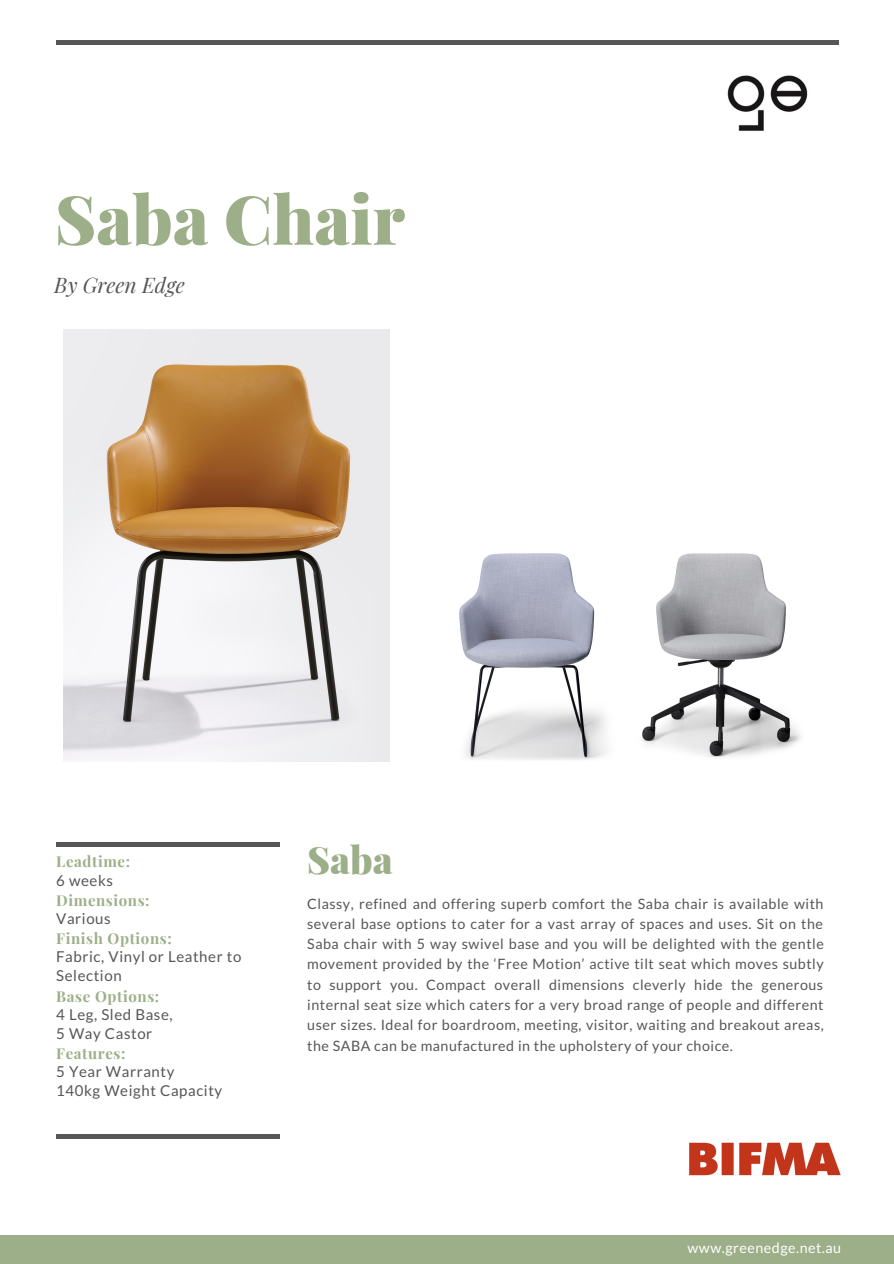
<style>
.page{position:relative;width:894px;height:1264px;background:#fff}
.page>*{position:absolute;margin:0;border:0;box-sizing:border-box;transform-origin:0 0}
.t1{font:900 67.5px "Playfair Display";color:#9caf88}
.t2{font:900 37.5px "Playfair Display";color:#9caf88}
.t3{font:italic 21px "Playfair Display";color:#565656}
.t4{font:15px/19.2px "Lato";letter-spacing:.04em;color:#565656}
.t5{font:700 15px "Playfair Display";letter-spacing:.04em;color:#9caf88}
.t6{font:14.25px/20.2px "Lato";letter-spacing:.035em;color:#565656;text-align:justify}
.t7{font:14.25px "Lato";letter-spacing:.035em;color:#fff}
</style>
<div class="page">
<div style="left:56px;top:841px;width:223px;height:5px;background:#565656"></div>
<div style="left:56px;top:1134px;width:223px;height:5px;background:#565656"></div>
<img style="left:682px;top:40px;width:157px;height:91px">
<hr style="left:56px;top:41px;width:782px;height:4px;background:#565656">
<div style="left:0;top:1235px;width:893px;height:28px;background:#9caf88"></div>
<img style="left:63px;top:329px;width:327px;height:432px">
<img style="left:459px;top:553px;width:342px;height:207px">
<img style="left:689px;top:1142px;width:152px;height:34px">
<p class="t1" style="left:55px;top:172px;width:351px">Saba Chair</p>
<p class="t3" style="left:54px;top:270px;width:132px">By Green Edge</p>
<p class="t5" style="left:56px;top:851px;width:75px">Leadtime:</p>
<p class="t4" style="left:56px;top:870px;width:58px">6 weeks</p>
<p class="t5" style="left:56px;top:889px;width:95px">Dimensions:</p>
<p class="t4" style="left:56px;top:908px;width:56px">Various</p>
<p class="t5" style="left:56px;top:927px;width:117px">Finish Options:</p>
<p class="t4" style="left:56px;top:946px;width:187px">Fabric, Vinyl or Leather to<br>Selection</p>
<p class="t5" style="left:56px;top:985px;width:104px">Base Options:</p>
<p class="t4" style="left:56px;top:1004px;width:118px">4 Leg, Sled Base,</p>
<p class="t4" style="left:56px;top:1023px;width:98px">5 Way Castor</p>
<p class="t5" style="left:56px;top:1042px;width:71px">Features:</p>
<p class="t4" style="left:56px;top:1061px;width:120px">5 Year Warranty</p>
<p class="t4" style="left:56px;top:1080px;width:167px">140kg Weight Capacity</p>
<p class="t2" style="left:307px;top:833px;width:87px">Saba</p>
<p class="t6" style="left:307px;top:893px;width:518px">Classy, refined and offering superb comfort the Saba chair is available with several base options to cater for a vast array of spaces and uses. Sit on the Saba chair with 5 way swivel base and you will be delighted with the gentle movement provided by the ‘Free Motion’ active tilt seat which moves subtly to support you. Compact overall dimensions cleverly hide the generous internal seat size which caters for a very broad range of people and different user sizes. Ideal for boardroom, meeting, visitor, waiting and breakout areas, the SABA can be manufactured in the upholstery of your choice.</p>
<p class="t7" style="left:687px;top:1239px;width:155px">www.greenedge.net.au</p>
</div>
